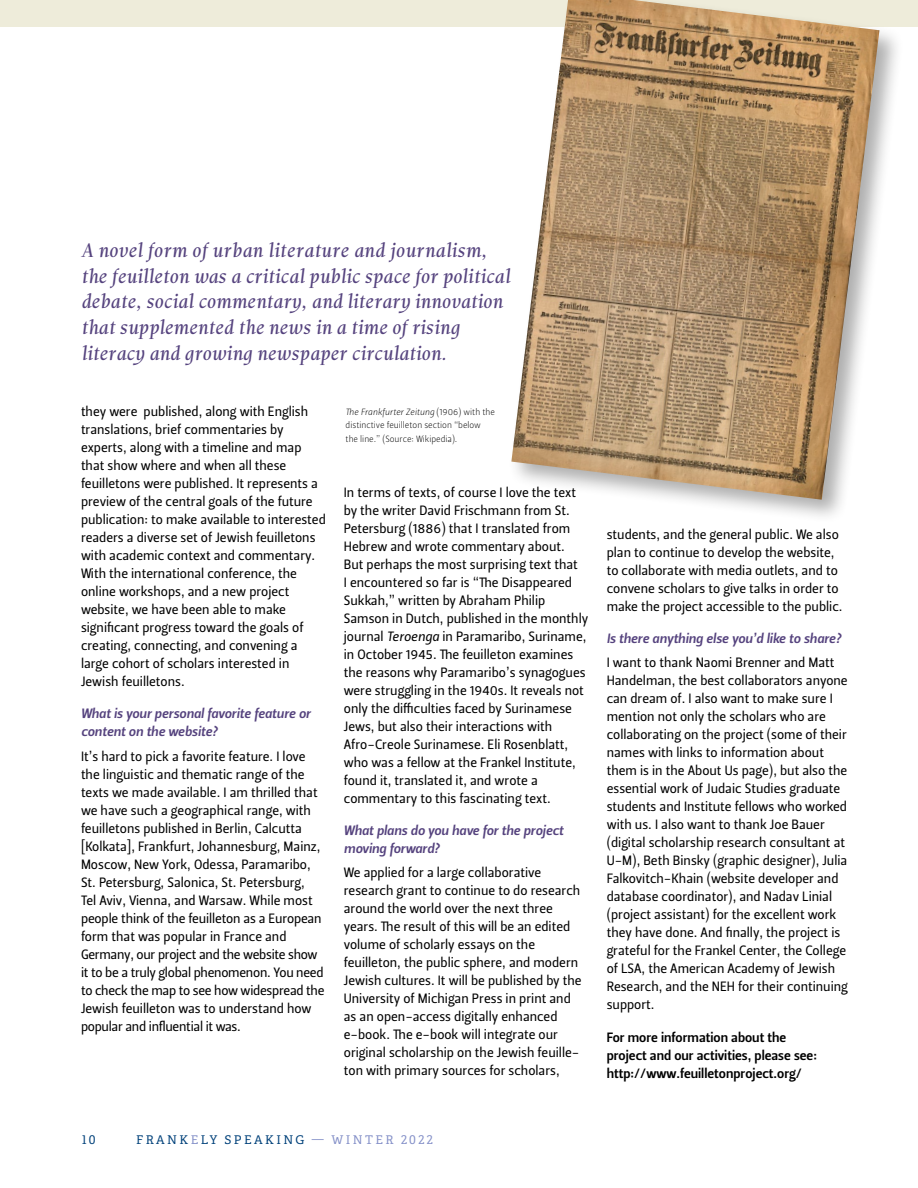
<style>
.page{position:relative;width:918px;height:1188px;background:#fff}
.page>*{position:absolute;margin:0;border:0;box-sizing:border-box;transform-origin:0 0}
.t1{font:19.35px/25.8px "Leitura Italic 2";color:#55437e}
.t2{font:13.5px/18px "Leitura Sans Grot 2";color:#000}
.t3{font:13.5px/18px "Leitura Sans Italic 3";color:#55437e}
.t4{font:13.5px/18px "Leitura Sans Grot 3";color:#000}
.t5{font:12px "Adelle";letter-spacing:.2em;color:#00417a}
.t6{font:9px/13.5px "Leitura Sans Grot 1";color:#000}
.t7{font:9px "Leitura Sans Italic 1";color:#000}
.s1{font-family:"Leitura Sans Grot 1"}
.s2{font-family:"Leitura Sans Italic 2"}
.s3{color:#8490c8}
</style>
<div class="page">
<div style="left:0;top:0;width:918px;height:27px;background:#eeecda"></div>
<div style="left:508px;top:0;width:397px;height:525px;background:#000;opacity:.32"></div>
<img style="left:511px;top:0;width:368px;height:500px">
<p class="t1" style="left:81px;top:237px;width:431px">A novel form of urban literature and journalism, the feuilleton was a critical public space for political debate, social commentary, and literary innovation that supplemented the news in a time of rising literacy and growing newspaper circulation.</p>
<p class="t2" style="left:81px;top:403px;width:246px">they were published, along with English translations, brief commentaries by experts, along with a timeline and map that show where and when all these feuilletons were published. It represents a preview of the central goals of the future publication: to make available to interested readers a diverse set of Jewish feuilletons with academic context and commentary.<br>With the international conference, the online workshops, and a new project website, we have been able to make significant progress toward the goals of creating, connecting, and convening a large cohort of scholars interested in Jewish feuilletons.</p>
<p class="t3" style="left:81px;top:704px;width:231px">What is your personal favorite feature or content on the website?</p>
<p class="t2" style="left:81px;top:747px;width:245px">It’s hard to pick a favorite feature. I love the linguistic and thematic range of the texts we made available. I am thrilled that we have such a geographical range, with feuilletons published in Berlin, Calcutta [Kolkata], Frankfurt, Johannesburg, Mainz, Moscow, New York, Odessa, Paramaribo, St. Petersburg, Salonica, St. Petersburg,<br>Tel Aviv, Vienna, and Warsaw. While most people think of the feuilleton as a European form that was popular in France and Germany, our project and the website show it to be a truly global phenomenon. You need to check the map to see how widespread the Jewish feuilleton was to understand how popular and influential it was.</p>
<p class="t7" style="left:346px;top:406px;width:151px">The Frankfurter Zeitung <span class="s1">(1906) with the</span></p>
<p class="t6" style="left:346px;top:418px;width:137px">distinctive feuilleton section “below the line.” (Source: Wikipedia).</p>
<p class="t2" style="left:344px;top:484px;width:246px">In terms of texts, of course I love the text by the writer David Frischmann from St.<br>Petersburg (1886) that I translated from Hebrew and wrote commentary about.<br>But perhaps the most surprising text that<br>I encountered so far is “The Disappeared Sukkah,” written by Abraham Philip Samson in Dutch, published in the monthly journal <span class="s2">Teroenga</span> in Paramaribo, Suriname, in October 1945. The feuilleton examines the reasons why Paramaribo’s synagogues were struggling in the 1940s. It reveals not only the difficulties faced by Surinamese Jews, but also their interactions with Afro-Creole Surinamese. Eli Rosenblatt, who was a fellow at the Frankel Institute, found it, translated it, and wrote a commentary to this fascinating text.</p>
<p class="t3" style="left:344px;top:821px;width:221px">What plans do you have for the project moving forward?</p>
<p class="t2" style="left:344px;top:864px;width:239px">We applied for a large collaborative research grant to continue to do research around the world over the next three years. The result of this will be an edited volume of scholarly essays on the feuilleton, the public sphere, and modern Jewish cultures. It will be published by the University of Michigan Press in print and as an open-access digitally enhanced e-book. The e-book will integrate our original scholarship on the Jewish feuille&shy;ton with primary sources for scholars,</p>
<p class="t2" style="left:607px;top:526px;width:237px">students, and the general public. We also plan to continue to develop the website, to collaborate with media outlets, and to convene scholars to give talks in order to make the project accessible to the public.</p>
<p class="t3" style="left:607px;top:629px;width:236px">Is there anything else you’d like to share?</p>
<p class="t2" style="left:607px;top:654px;width:243px">I want to thank Naomi Brenner and Matt Handelman, the best collaborators anyone can dream of. I also want to make sure I mention not only the scholars who are collaborating on the project (some of their names with links to information about them is in the About Us page), but also the essential work of Judaic Studies graduate students and Institute fellows who worked with us. I also want to thank Joe Bauer (digital scholarship research consultant at U-M), Beth Binsky (graphic designer), Julia Falkovitch-Khain (website developer and database coordinator), and Nadav Linial (project assistant) for the excellent work they have done. And finally, the project is grateful for the Frankel Center, the College of LSA, the American Academy of Jewish Research, and the NEH for their continuing support.</p>
<p class="t4" style="left:607px;top:1029px;width:212px">For more information about the project and our activities, please see: http://www.feuilletonproject.org/</p>
<p class="t5" style="left:82px;top:1132px;width:15px">10</p>
<p class="t5" style="left:136px;top:1132px;width:298px">FRANK<span class="s3">E</span>LY SPEAKING <span class="s3">— WINTER 2022</span></p>
</div>
